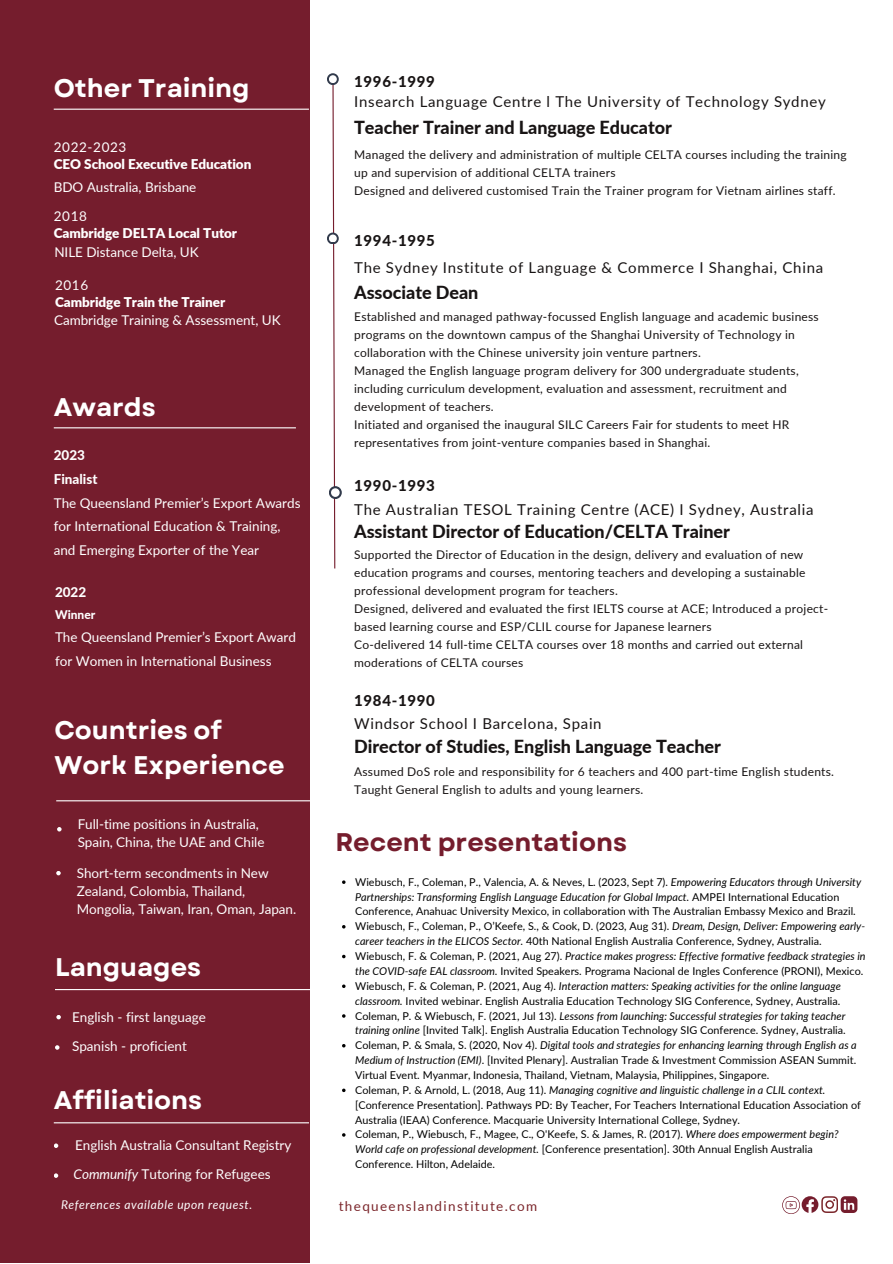
<style>
.page{position:relative;width:893px;height:1264px;background:#fff}
.page>*{position:absolute;margin:0;border:0;box-sizing:border-box;transform-origin:0 0}
.t1{font:700 25.5px/34.8px "Garet";color:#fff}
.t2{font:700 25.5px "Garet";color:#751d2d}
.t3{font:800 18px "Lato";letter-spacing:-.005em;color:#181414}
.t4{font:15px "Lato";letter-spacing:.045em;color:#181414}
.t5{font:800 15px "Lato";letter-spacing:.045em;color:#181414}
.t6{font:13.5px/18px "Lato";color:#fff}
.t7{font:900 13.5px "Lato";letter-spacing:-.005em;color:#fff}
.t8{font:13.5px "Lato";letter-spacing:.1em;color:#7b262b}
.t9{font:800 13.5px "Lato";color:#fff}
.t10{font:13.5px "Lato";letter-spacing:.045em;color:#fff}
.t11{font:12px/18px "Lato";letter-spacing:.02em;color:#181414}
.t12{font:italic 12px "Lato";letter-spacing:.05em;color:#fff}
.t13{font:800 12px "Lato";color:#fff}
.t14{font:10.8px/14.9px "Lato";letter-spacing:.005em;color:#000}
.s1{font-style:italic}
</style>
<div class="page">
<div style="left:0;top:0;width:309px;height:1262px;background:#751d2d"></div>
<hr style="left:54px;top:109px;width:255px;height:1px;background:#fff">
<svg style="left:54px;top:1173px;width:4px;height:4px"></svg>
<svg style="left:54px;top:1143px;width:4px;height:4px"></svg>
<hr style="left:54px;top:1122px;width:255px;height:1px;background:#fff">
<hr style="left:55px;top:989px;width:255px;height:1px;background:#fff">
<hr style="left:54px;top:427px;width:242px;height:1px;background:#fff">
<hr style="left:56px;top:800px;width:255px;height:1px;background:#fff">
<svg style="left:56px;top:871px;width:5px;height:4px"></svg>
<svg style="left:57px;top:827px;width:5px;height:4px"></svg>
<svg style="left:332px;top:84px;width:4px;height:485px"></svg>
<svg style="left:327px;top:73px;width:12px;height:12px"></svg>
<div style="left:329px;top:75px;width:8px;height:8px;background:#fff;border-radius:50%"></div>
<svg style="left:327px;top:232px;width:12px;height:12px"></svg>
<div style="left:329px;top:234px;width:8px;height:8px;background:#fff;border-radius:50%"></div>
<svg style="left:329px;top:486px;width:13px;height:13px"></svg>
<div style="left:331px;top:488px;width:8px;height:9px;background:#fff;border-radius:50%"></div>
<svg style="left:55px;top:1045px;width:4px;height:4px"></svg>
<svg style="left:56px;top:1015px;width:5px;height:4px"></svg>
<svg style="left:342px;top:984px;width:3px;height:4px"></svg>
<svg style="left:782px;top:1196px;width:75px;height:17px"></svg>
<p class="t1" style="left:54px;top:70px;width:197px">Other Training</p>
<p class="t10" style="left:54px;top:139px;width:74px">2022-2023</p>
<p class="t7" style="left:54px;top:156px;width:199px">CEO School Executive Education</p>
<p class="t6" style="left:54px;top:178px;width:144px">BDO Australia, Brisbane</p>
<p class="t6" style="left:54px;top:207px;width:35px">2018</p>
<p class="t7" style="left:54px;top:225px;width:185px">Cambridge DELTA Local Tutor</p>
<p class="t6" style="left:54px;top:242px;width:146px">NILE Distance Delta, UK</p>
<p class="t6" style="left:55px;top:275px;width:35px">2016</p>
<p class="t7" style="left:55px;top:293px;width:172px">Cambridge Train the Trainer</p>
<p class="t6" style="left:54px;top:311px;width:228px">Cambridge Training &amp; Assessment, UK</p>
<p class="t1" style="left:54px;top:390px;width:103px">Awards</p>
<p class="t9" style="left:54px;top:447px;width:33px">2023</p>
<p class="t9" style="left:54px;top:470px;width:45px">Finalist</p>
<p class="t6" style="left:54px;top:490px;width:248px;line-height:23.5px">The Queensland Premier’s Export Awards for International Education &amp; Training, and Emerging Exporter of the Year</p>
<p class="t9" style="left:55px;top:584px;width:33px">2022</p>
<p class="t13" style="left:55px;top:607px;width:42px">Winner</p>
<p class="t6" style="left:55px;top:625px;width:242px;line-height:24px">The Queensland Premier’s Export Award for Women in International Business</p>
<p class="t1" style="left:54px;top:712px;width:232px">Countries of<br>Work Experience</p>
<p class="t6" style="left:78px;top:814px;width:188px">Full-time positions in Australia,<br>Spain, China, the UAE and Chile</p>
<p class="t6" style="left:77px;top:863px;width:221px">Short-term secondments in New<br>Zealand, Colombia, Thailand,<br>Mongolia, Taiwan, Iran, Oman, Japan.</p>
<p class="t1" style="left:55px;top:949px;width:148px">Languages</p>
<p class="t6" style="left:72px;top:1007px;width:135px">English - first language</p>
<p class="t6" style="left:72px;top:1036px;width:116px">Spanish - proficient</p>
<p class="t1" style="left:54px;top:1083px;width:150px">Affiliations</p>
<p class="t6" style="left:75px;top:1135px;width:218px">English Australia Consultant Registry</p>
<p class="t6" style="left:74px;top:1164px;width:198px"><span class="s1">Communify</span> Tutoring for Refugees</p>
<p class="t12" style="left:61px;top:1197px;width:193px">References available upon request.</p>
<p class="t5" style="left:354px;top:72px;width:82px">1996-1999</p>
<p class="t4" style="left:354px;top:92px;width:473px">Insearch Language Centre l The University of Technology Sydney</p>
<p class="t3" style="left:354px;top:116px;width:319px">Teacher Trainer and Language Educator</p>
<p class="t11" style="left:354px;top:145px;width:494px">Managed the delivery and administration of multiple CELTA courses including the training up and supervision of additional CELTA trainers</p>
<p class="t11" style="left:354px;top:181px;width:483px">Designed and delivered customised Train the Trainer program for Vietnam airlines staff.</p>
<p class="t5" style="left:354px;top:231px;width:82px">1994-1995</p>
<p class="t4" style="left:354px;top:258px;width:470px">The Sydney Institute of Language &amp; Commerce I Shanghai, China</p>
<p class="t3" style="left:354px;top:281px;width:126px">Associate Dean</p>
<p class="t11" style="left:354px;top:307px;width:466px">Established and managed pathway-focussed English language and academic business programs on the downtown campus of the Shanghai University of Technology in collaboration with the Chinese university join venture partners.</p>
<p class="t11" style="left:354px;top:361px;width:446px">Managed the English language program delivery for 300 undergraduate students, including curriculum development, evaluation and assessment, recruitment and development of teachers.</p>
<p class="t11" style="left:354px;top:415px;width:436px">Initiated and organised the inaugural SILC Careers Fair for students to meet HR representatives from joint-venture companies based in Shanghai.</p>
<p class="t5" style="left:354px;top:476px;width:82px">1990-1993</p>
<p class="t4" style="left:354px;top:500px;width:461px">The Australian TESOL Training Centre (ACE) I Sydney, Australia</p>
<p class="t3" style="left:354px;top:520px;width:377px">Assistant Director of Education/CELTA Trainer</p>
<p class="t11" style="left:354px;top:545px;width:453px">Supported the Director of Education in the design, delivery and evaluation of new education programs and courses, mentoring teachers and developing a sustainable professional development program for teachers.</p>
<p class="t11" style="left:354px;top:599px;width:475px">Designed, delivered and evaluated the first IELTS course at ACE; Introduced a project&shy;based learning course and ESP/CLIL course for Japanese learners</p>
<p class="t11" style="left:354px;top:635px;width:450px">Co-delivered 14 full-time CELTA courses over 18 months and carried out external moderations of CELTA courses</p>
<p class="t5" style="left:354px;top:691px;width:82px">1984-1990</p>
<p class="t4" style="left:354px;top:714px;width:249px">Windsor School I Barcelona, Spain</p>
<p class="t11" style="left:354px;top:762px;width:481px">Assumed DoS role and responsibility for 6 teachers and 400 part-time English students.</p>
<p class="t11" style="left:354px;top:780px;width:290px">Taught General English to adults and young learners.</p>
<p class="t3" style="left:354px;top:735px;width:368px">Director of Studies, English Language Teacher</p>
<p class="t2" style="left:335px;top:823px;width:293px">Recent presentations</p>
<p class="t14" style="left:355px;top:874px;width:507px">Wiebusch, F., Coleman, P., Valencia, A. &amp; Neves, L. (2023, Sept 7). <span class="s1">Empowering Educators through University<br>Partnerships: Transforming English Language Education for Global Impact.</span> AMPEI International Education<br>Conference, Anahuac University Mexico, in collaboration with The Australian Embassy Mexico and Brazil.</p>
<p class="t14" style="left:355px;top:918px;width:511px">Wiebusch, F., Coleman, P., O’Keefe, S., &amp; Cook, D. (2023, Aug 31). <span class="s1">Dream, Design, Deliver: Empowering early&shy;career teachers in the ELICOS Sector.</span> 40th National English Australia Conference, Sydney, Australia.</p>
<p class="t14" style="left:355px;top:948px;width:512px">Wiebusch, F. &amp; Coleman, P. (2021, Aug 27). <span class="s1">Practice makes progress: Effective formative feedback strategies in the COVID-safe EAL classroom.</span> Invited Speakers. Programa Nacional de Ingles Conference (PRONI), Mexico.</p>
<p class="t14" style="left:355px;top:978px;width:487px">Wiebusch, F. &amp; Coleman, P. (2021, Aug 4). <span class="s1">Interaction matters: Speaking activities for the online language classroom.</span> Invited webinar. English Australia Education Technology SIG Conference, Sydney, Australia.</p>
<p class="t14" style="left:355px;top:1007px;width:492px">Coleman, P. &amp; Wiebusch, F. (2021, Jul 13). <span class="s1">Lessons from launching: Successful strategies for taking teacher training online</span> [Invited Talk]. English Australia Education Technology SIG Conference. Sydney, Australia.</p>
<p class="t14" style="left:355px;top:1037px;width:503px;text-align:justify">Coleman, P. &amp; Smala, S. (2020, Nov 4). <span class="s1">Digital tools and strategies for enhancing learning through English as a Medium of Instruction (EMI)</span>. [Invited Plenary]. Australian Trade &amp; Investment Commission ASEAN Summit.<br>Virtual Event. Myanmar, Indonesia, Thailand, Vietnam, Malaysia, Philippines, Singapore.</p>
<p class="t14" style="left:355px;top:1082px;width:507px">Coleman, P. &amp; Arnold, L. (2018, Aug 11). <span class="s1">Managing cognitive and linguistic challenge in a CLIL context. </span>[Conference Presentation]. Pathways PD: By Teacher, For Teachers International Education Association of<br>Australia (IEAA) Conference. Macquarie University International College, Sydney.</p>
<p class="t14" style="left:355px;top:1126px;width:485px">Coleman, P., Wiebusch, F., Magee, C., O'Keefe, S. &amp; James, R. (2017). <span class="s1">Where does empowerment begin?<br>World cafe on professional development.</span> [Conference presentation]. 30th Annual English Australia<br>Conference. Hilton, Adelaide.</p>
<p class="t8" style="left:339px;top:1197px;width:200px">thequeenslandinstitute.com</p>
</div>
